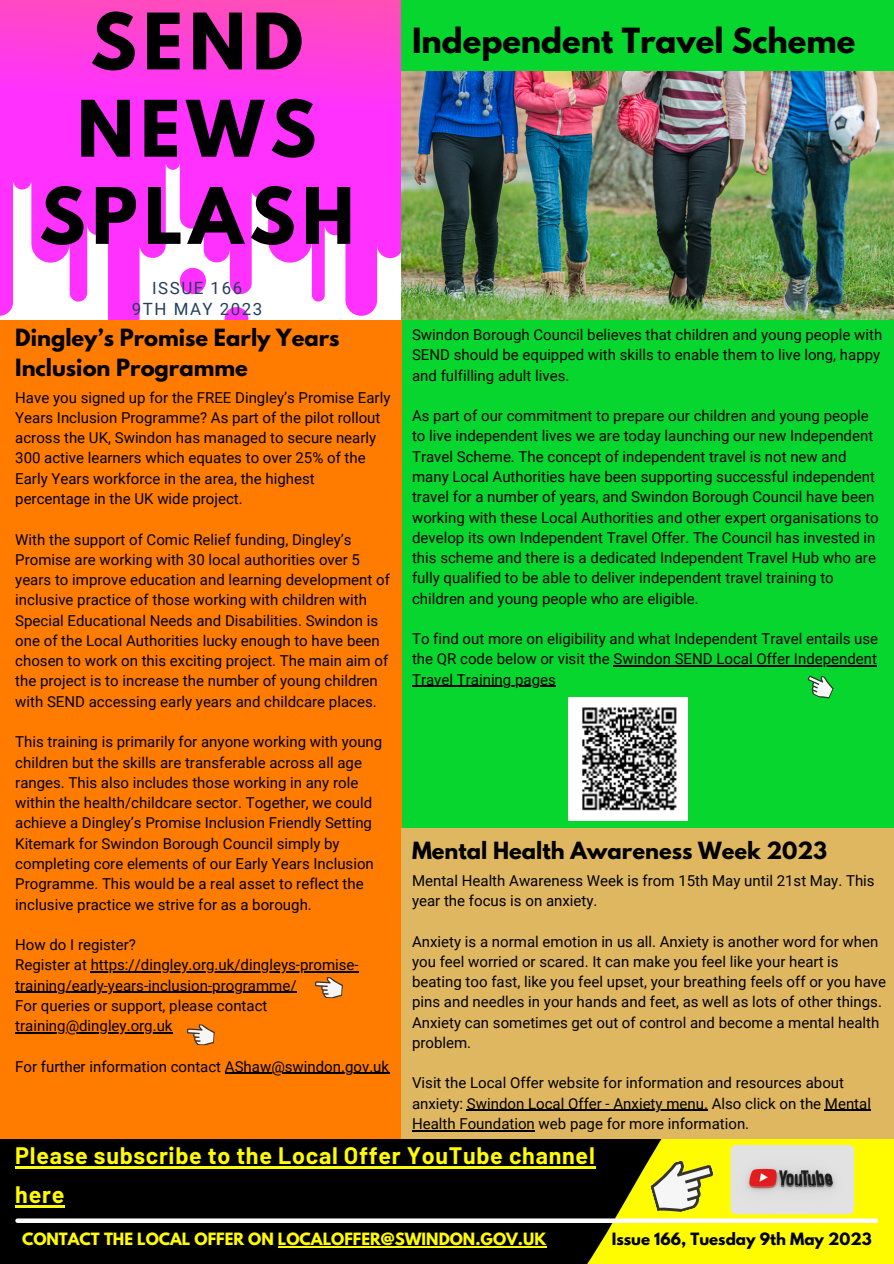
<style>
.page{position:relative;width:894px;height:1264px;background:#fff}
.page>*{position:absolute;margin:0;border:0;box-sizing:border-box;transform-origin:0 0}
.t1{font:700 68.85px/87.2px "League Spartan";letter-spacing:.09em;color:#000}
.t2{font:700 30.75px "League Spartan";color:#000}
.t3{font:700 23.25px/39.5px "Barlow";letter-spacing:.03em;color:#fffc00}
.t4{font:700 21px/29.2px "League Spartan";color:#000}
.t5{font:16.95px "Roboto";letter-spacing:.09em;color:#243f5d}
.t6{font:15px/20.2px "Roboto";color:#000}
.t7{font:700 15px "League Spartan";color:#fffc00}
.t8{font:700 15px "League Spartan";color:#000}
</style>
<div class="page">
<svg style="left:0;top:0;width:401px;height:320px;fill:#ff32ff"></svg>
<div style="left:0;top:1138px;width:762px;height:125px;background:#000"></div>
<svg style="left:362px;top:1138px;width:531px;height:125px"></svg>
<div style="left:401px;top:0;width:492px;height:852px;background:#06d62e"></div>
<div style="left:0;top:320px;width:401px;height:818px;background:#ff7c00"></div>
<svg style="left:17px;top:1218px;width:858px;height:4px;fill:#fff"></svg>
<img style="left:730px;top:1144px;width:123px;height:70px;border-radius:6px">
<svg style="left:645px;top:1153px;width:75px;height:65px"></svg>
<img style="left:401px;top:71px;width:492px;height:249px">
<div style="left:401px;top:828px;width:492px;height:310px;background:#dfb761"></div>
<hr style="left:91px;top:971px;width:267px;height:1px;background:#000">
<hr style="left:15px;top:991px;width:281px;height:1px;background:#000">
<hr style="left:15px;top:1032px;width:157px;height:1px;background:#000">
<hr style="left:225px;top:1072px;width:164px;height:1px;background:#000">
<svg style="left:315px;top:977px;width:28px;height:22px"></svg>
<svg style="left:187px;top:1024px;width:28px;height:22px"></svg>
<img style="left:568px;top:697px;width:119px;height:123px">
<hr style="left:613px;top:665px;width:263px;height:1px;background:#000">
<hr style="left:412px;top:686px;width:143px;height:1px;background:#000">
<svg style="left:807px;top:675px;width:27px;height:24px"></svg>
<hr style="left:15px;top:1166px;width:580px;height:2px;background:#fffc00">
<hr style="left:15px;top:1205px;width:50px;height:2px;background:#fffc00">
<hr style="left:278px;top:1246px;width:268px;height:1px;background:#fffc00">
<hr style="left:467px;top:1109px;width:236px;height:1px;background:#000">
<hr style="left:824px;top:1109px;width:46px;height:1px;background:#000">
<hr style="left:412px;top:1130px;width:122px;height:1px;background:#000">
<p class="t1" style="left:77px;top:7px;width:241px">SEND<br>NEWS</p>
<p class="t1" style="left:39px;top:181px;width:317px">SPLASH</p>
<p class="t5" style="left:152px;top:278px;width:91px">ISSUE 166</p>
<p class="t5" style="left:132px;top:299px;width:132px">9TH MAY 2023</p>
<p class="t4" style="left:15px;top:326px;width:326px">Dingley’s Promise Early Years<br>Inclusion Programme</p>
<p class="t6" style="left:15px;top:387px;width:376px">Have you signed up for the FREE Dingley’s Promise Early Years Inclusion Programme? As part of the pilot rollout across the UK, Swindon has managed to secure nearly 300 active learners which equates to over 25% of the Early Years workforce in the area, the highest percentage in the UK wide project.</p>
<p class="t6" style="left:15px;top:529px;width:376px">With the support of Comic Relief funding, Dingley’s Promise are working with 30 local authorities over 5 years to improve education and learning development of inclusive practice of those working with children with Special Educational Needs and Disabilities. Swindon is one of the Local Authorities lucky enough to have been chosen to work on this exciting project. The main aim of the project is to increase the number of young children with SEND accessing early years and childcare places.</p>
<p class="t6" style="left:15px;top:732px;width:368px">This training is primarily for anyone working with young children but the skills are transferable across all age ranges. This also includes those working in any role within the health/childcare sector. Together, we could achieve a Dingley’s Promise Inclusion Friendly Setting Kitemark for Swindon Borough Council simply by completing core elements of our Early Years Inclusion Programme. This would be a real asset to reflect the inclusive practice we strive for as a borough.</p>
<p class="t6" style="left:15px;top:934px;width:122px">How do I register?</p>
<p class="t6" style="left:15px;top:955px;width:345px">Register at https://dingley.org.uk/dingleys-promise&shy;training/early-years-inclusion-programme/</p>
<p class="t6" style="left:15px;top:995px;width:254px">For queries or support, please contact</p>
<p class="t6" style="left:15px;top:1015px;width:159px">training@dingley.org.uk</p>
<p class="t6" style="left:15px;top:1056px;width:375px">For further information contact AShaw@swindon.gov.uk</p>
<p class="t2" style="left:412px;top:26px;width:444px">Independent Travel Scheme</p>
<p class="t6" style="left:412px;top:325px;width:471px">Swindon Borough Council believes that children and young people with<br>SEND should be equipped with skills to enable them to live long, happy and fulfilling adult lives.</p>
<p class="t6" style="left:412px;top:406px;width:468px">As part of our commitment to prepare our children and young people to live independent lives we are today launching our new Independent Travel Scheme. The concept of independent travel is not new and many Local Authorities have been supporting successful independent travel for a number of years, and Swindon Borough Council have been working with these Local Authorities and other expert organisations to develop its own Independent Travel Offer. The Council has invested in this scheme and there is a dedicated Independent Travel Hub who are fully qualified to be able to deliver independent travel training to children and young people who are eligible.</p>
<p class="t6" style="left:412px;top:629px;width:467px;text-align:justify">To find out more on eligibility and what Independent Travel entails use the QR code below or visit the Swindon SEND Local Offer Independent Travel Training pages</p>
<p class="t4" style="left:412px;top:838px;width:416px">Mental Health Awareness Week 2023</p>
<p class="t6" style="left:412px;top:870px;width:464px">Mental Health Awareness Week is from 15th May until 21st May. This year the focus is on anxiety.</p>
<p class="t6" style="left:412px;top:931px;width:475px">Anxiety is a normal emotion in us all. Anxiety is another word for when you feel worried or scared. It can make you feel like your heart is beating too fast, like you feel upset, your breathing feels off or you have pins and needles in your hands and feet, as well as lots of other things.<br>Anxiety can sometimes get out of control and become a mental health problem.</p>
<p class="t6" style="left:412px;top:1073px;width:460px">Visit the Local Offer website for information and resources about anxiety: Swindon Local Offer - Anxiety menu. Also click on the Mental<br>Health Foundation web page for more information.</p>
<p class="t3" style="left:15px;top:1134px;width:581px">Please subscribe to the Local Offer YouTube channel here</p>
<p class="t7" style="left:22px;top:1231px;width:525px">CONTACT THE LOCAL OFFER ON LOCALOFFER@SWINDON.GOV.UK</p>
<p class="t8" style="left:611px;top:1231px;width:261px">Issue 166, Tuesday 9th May 2023</p>
</div>
